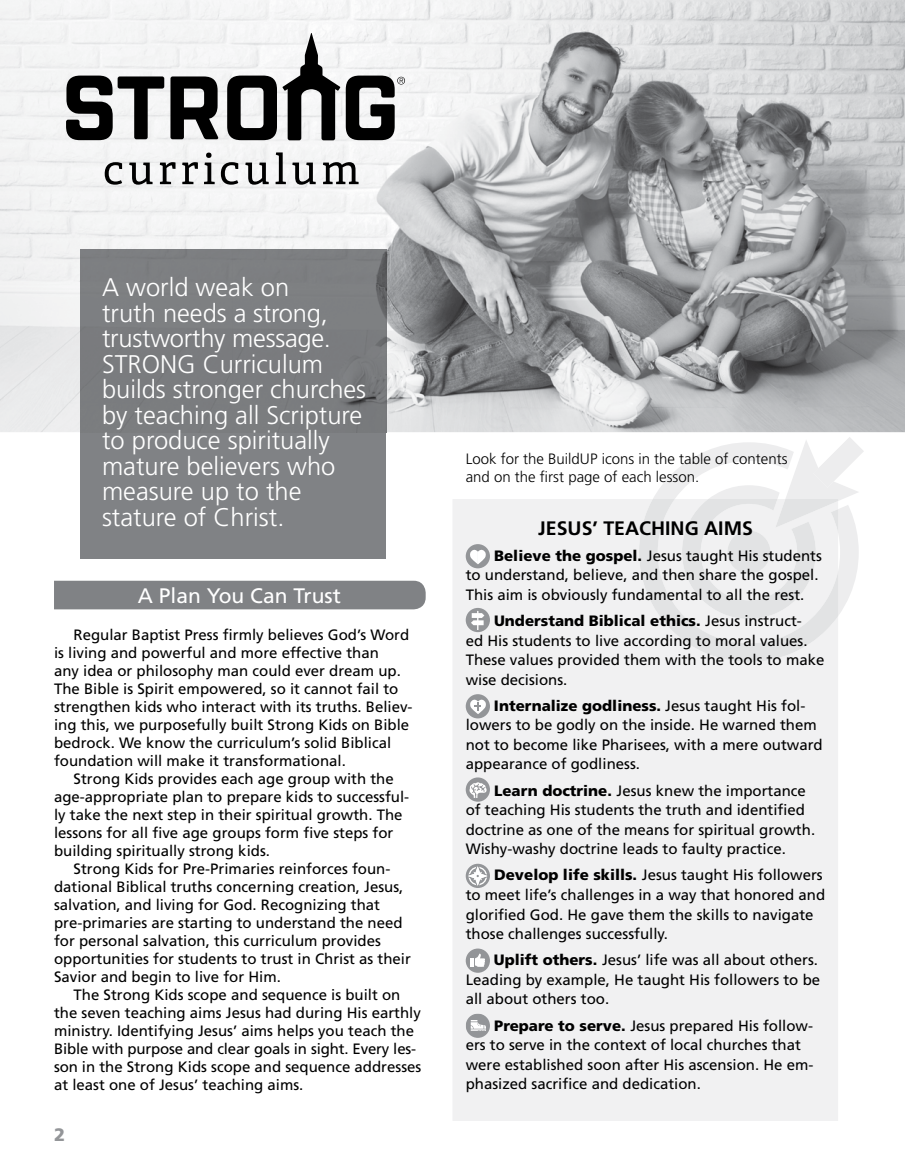
<style>
.page{position:relative;width:905px;height:1175px;background:#fff}
.page>*{position:absolute;margin:0;border:0;box-sizing:border-box;transform-origin:0 0}
.t1{font:300 25.5px/25.5px "Frutiger LT Std";color:#fff}
.t2{font:21px "Frutiger LT Std";color:#fff}
.t3{font:700 19.5px "Frutiger LT Std";color:#000}
.t4{font:900 18px "Frutiger LT Std";color:#939598}
.t5{font:15px/18px "Frutiger LT Std";color:#000}
.t6{font:300 15px/18px "Frutiger LT Std";color:#000}
.s1{font-weight:900}
</style>
<div class="page">
<div style="left:453px;top:499px;width:385px;height:622px;background:#f1f1f2"></div>
<svg style="left:639px;top:437px;width:225px;height:225px"></svg>
<img style="left:0;top:0;width:904px;height:432px">
<svg style="left:66px;top:76px;width:98px;height:64px"></svg>
<svg style="left:170px;top:76px;width:49px;height:63px"></svg>
<svg style="left:227px;top:33px;width:113px;height:107px"></svg>
<svg style="left:105px;top:162px;width:17px;height:23px"></svg>
<svg style="left:129px;top:163px;width:23px;height:22px"></svg>
<svg style="left:160px;top:162px;width:15px;height:22px"></svg>
<svg style="left:182px;top:162px;width:16px;height:22px"></svg>
<svg style="left:204px;top:153px;width:11px;height:31px"></svg>
<svg style="left:221px;top:162px;width:17px;height:23px"></svg>
<svg style="left:245px;top:163px;width:24px;height:22px"></svg>
<svg style="left:275px;top:152px;width:11px;height:32px"></svg>
<svg style="left:292px;top:163px;width:24px;height:22px"></svg>
<svg style="left:323px;top:162px;width:35px;height:22px"></svg>
<div style="left:81px;top:432px;width:305px;height:127px;background:#808285"></div>
<div style="left:81px;top:250px;width:305px;height:182px;background:#7b7d7f"></div>
<div style="left:54px;top:581px;width:371px;height:28px;background:#808285"></div>
<div style="left:465px;top:544px;width:25px;height:24px;background:#939598;border-radius:50%"></div>
<svg style="left:470px;top:549px;width:16px;height:15px"></svg>
<div style="left:465px;top:608px;width:25px;height:24px;background:#939598;border-radius:50%"></div>
<svg style="left:471px;top:611px;width:13px;height:19px"></svg>
<div style="left:465px;top:694px;width:25px;height:24px;background:#939598;border-radius:50%"></div>
<svg style="left:470px;top:699px;width:16px;height:15px"></svg>
<svg style="left:465px;top:777px;width:25px;height:24px"></svg>
<svg style="left:468px;top:782px;width:19px;height:16px"></svg>
<svg style="left:465px;top:863px;width:25px;height:25px"></svg>
<svg style="left:467px;top:865px;width:21px;height:21px"></svg>
<div style="left:465px;top:948px;width:25px;height:24px;background:#939598;border-radius:50%"></div>
<svg style="left:470px;top:953px;width:15px;height:14px"></svg>
<svg style="left:465px;top:1013px;width:25px;height:24px"></svg>
<svg style="left:470px;top:1020px;width:16px;height:10px"></svg>
<svg style="left:346px;top:76px;width:59px;height:64px"></svg>
<h1 class="t1" style="left:102px;top:275px;width:266px">A world weak on<br>truth needs a strong, trustworthy message.<br>STRONG Curriculum builds stronger churches by teaching all Scripture to produce spiritually mature believers who measure up to the stature of Christ.</h1>
<h2 class="t2" style="left:138px;top:583px;width:204px">A Plan You Can Trust</h2>
<p class="t5" style="left:54px;top:625px;width:360px;text-indent:20px">Regular Baptist Press firmly believes God’s Word is living and powerful and more effective than<br>any idea or philosophy man could ever dream up.<br>The Bible is Spirit empowered, so it cannot fail to strengthen kids who interact with its truths. Believ&shy;ing this, we purposefully built Strong Kids on Bible bedrock. We know the curriculum’s solid Biblical foundation will make it transformational.</p>
<p class="t5" style="left:54px;top:769px;width:357px;text-indent:20px">Strong Kids provides each age group with the age-appropriate plan to prepare kids to successful&shy;ly take the next step in their spiritual growth. The lessons for all five age groups form five steps for building spiritually strong kids.</p>
<p class="t5" style="left:54px;top:859px;width:358px;text-indent:20px">Strong Kids for Pre-Primaries reinforces foun&shy;dational Biblical truths concerning creation, Jesus, salvation, and living for God. Recognizing that pre-primaries are starting to understand the need for personal salvation, this curriculum provides opportunities for students to trust in Christ as their Savior and begin to live for Him.</p>
<p class="t5" style="left:54px;top:985px;width:369px;text-indent:20px">The Strong Kids scope and sequence is built on the seven teaching aims Jesus had during His earthly ministry. Identifying Jesus’ aims helps you teach the Bible with purpose and clear goals in sight. Every les&shy;son in the Strong Kids scope and sequence addresses at least one of Jesus’ teaching aims.</p>
<p class="t4" style="left:54px;top:1124px;width:13px">2</p>
<p class="t6" style="left:465px;top:450px;width:323px">Look for the BuildUP icons in the table of contents and on the first page of each lesson.</p>
<h3 class="t3" style="left:538px;top:516px;width:216px">JESUS’ TEACHING AIMS</h3>
<p class="t5" style="left:465px;top:546px;width:358px;line-height:19.5px;text-indent:28px"><span class="s1">Believe the gospel.</span> Jesus taught His students to understand, believe, and then share the gospel.<br>This aim is obviously fundamental to all the rest.</p>
<p class="t5" style="left:465px;top:611px;width:360px;line-height:19.5px;text-indent:28px"><span class="s1">Understand Biblical ethics.</span> Jesus instruct-<br>ed His students to live according to moral values.<br>These values provided them with the tools to make wise decisions.</p>
<p class="t5" style="left:465px;top:696px;width:358px;line-height:19.5px;text-indent:28px"><span class="s1">Internalize godliness.</span> Jesus taught His fol&shy;lowers to be godly on the inside. He warned them not to become like Pharisees, with a mere outward appearance of godliness.</p>
<p class="t5" style="left:465px;top:780px;width:351px;line-height:19.5px;text-indent:28px"><span class="s1">Learn doctrine.</span> Jesus knew the importance of teaching His students the truth and identified doctrine as one of the means for spiritual growth.<br>Wishy-washy doctrine leads to faulty practice.</p>
<p class="t5" style="left:465px;top:865px;width:361px;line-height:19.5px;text-indent:28px"><span class="s1">Develop life skills.</span> Jesus taught His followers to meet life’s challenges in a way that honored and glorified God. He gave them the skills to navigate those challenges successfully.</p>
<p class="t5" style="left:465px;top:950px;width:356px;line-height:19.5px;text-indent:28px"><span class="s1">Uplift others.</span> Jesus’ life was all about others.<br>Leading by example, He taught His followers to be all about others too.</p>
<p class="t5" style="left:465px;top:1015px;width:349px;line-height:19.5px;text-indent:28px"><span class="s1">Prepare to serve.</span> Jesus prepared His follow&shy;ers to serve in the context of local churches that were established soon after His ascension. He em&shy;phasized sacrifice and dedication.</p>
</div>
